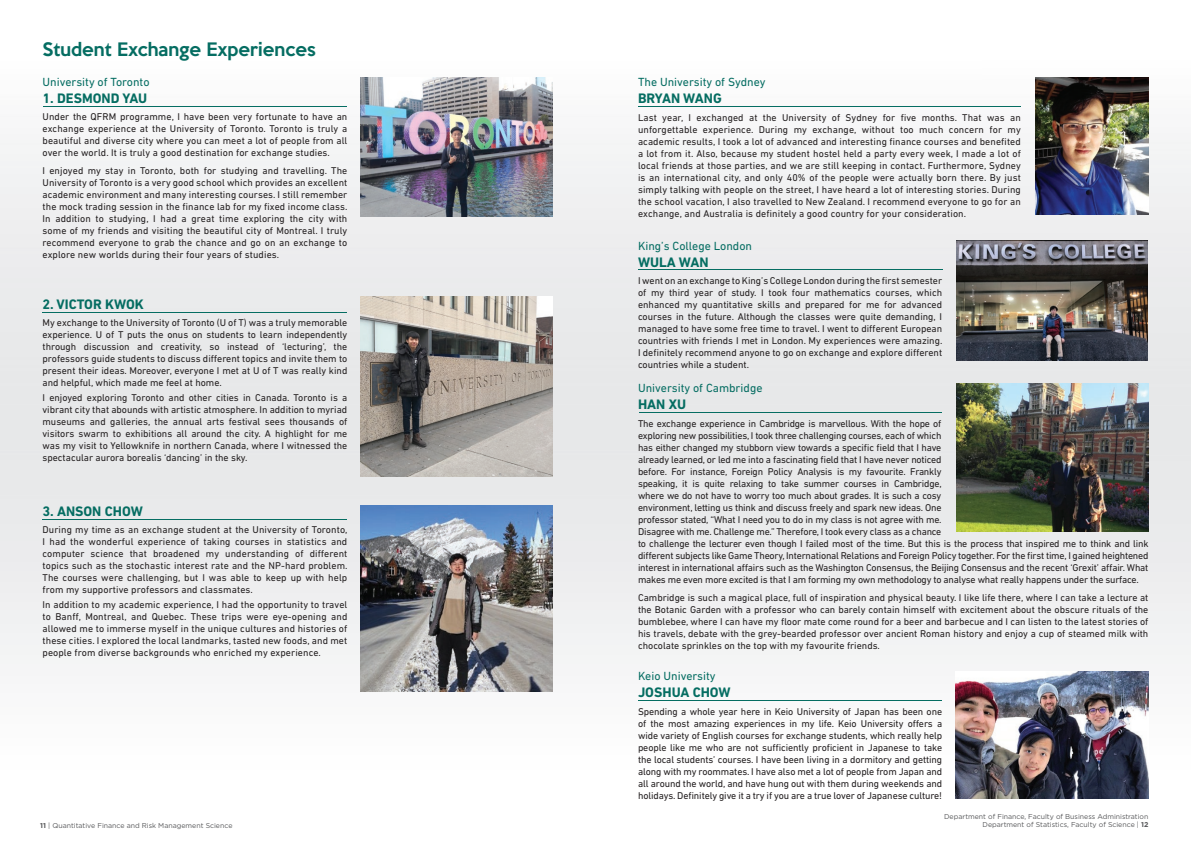
<style>
.page{position:relative;width:1191px;height:842px;background:#fff}
.page>*{position:absolute;margin:0;border:0;box-sizing:border-box;transform-origin:0 0}
.t1{font:500 17px "Keep Calm";color:#056d62}
.t2{font:700 14px "DIN Next LT Pro";color:#056d62}
.t3{font:12px "DIN Next LT Pro";color:#056d62}
.t4{font:10px/12px "DIN Next LT Pro";letter-spacing:-.02em;color:#231f20;text-align:justify}
.t5{font:7px/8.4px "Gotham";color:#57585a;text-align:right}
.s1{font-weight:700}
</style>
<div class="page">
<img style="left:0;top:77px;width:1191px;height:722px">
<hr style="left:43px;top:106px;width:304px;height:1px;background:#056d62">
<hr style="left:43px;top:312px;width:304px;height:1px;background:#056d62">
<hr style="left:43px;top:519px;width:304px;height:1px;background:#056d62">
<img style="left:360px;top:77px;width:193px;height:139px">
<img style="left:360px;top:297px;width:193px;height:179px">
<img style="left:360px;top:506px;width:193px;height:186px">
<hr style="left:638px;top:106px;width:382px;height:1px;background:#056d62">
<img style="left:1035px;top:77px;width:113px;height:137px">
<hr style="left:638px;top:269px;width:304px;height:1px;background:#056d62">
<img style="left:956px;top:241px;width:192px;height:120px">
<hr style="left:638px;top:412px;width:303px;height:1px;background:#056d62">
<img style="left:956px;top:383px;width:192px;height:148px">
<hr style="left:638px;top:700px;width:303px;height:1px;background:#056d62">
<img style="left:955px;top:671px;width:193px;height:128px">
<h1 class="t1" style="left:43px;top:35px;width:275px">Student Exchange Experiences</h1>
<p class="t3" style="left:43px;top:75px;width:109px">University of Toronto</p>
<h2 class="t2" style="left:43px;top:90px;width:106px">1. DESMOND YAU</h2>
<p class="t4" style="left:43px;top:110px;width:306px">Under the QFRM programme, I have been very fortunate to have an exchange experience at the University of Toronto. Toronto is truly a beautiful and diverse city where you can meet a lot of people from all over the world. It is truly a good destination for exchange studies.</p>
<p class="t4" style="left:43px;top:164px;width:306px">I enjoyed my stay in Toronto, both for studying and travelling. The University of Toronto is a very good school which provides an excellent academic environment and many interesting courses. I still remember the mock trading session in the finance lab for my fixed income class.<br>In addition to studying, I had a great time exploring the city with some of my friends and visiting the beautiful city of Montreal. I truly recommend everyone to grab the chance and go on an exchange to explore new worlds during their four years of studies.</p>
<h2 class="t2" style="left:43px;top:296px;width:103px">2. VICTOR KWOK</h2>
<p class="t4" style="left:43px;top:317px;width:306px">My exchange to the University of Toronto (U of T) was a truly memorable experience. U of T puts the onus on students to learn independently through discussion and creativity, so instead of ‘lecturing’, the professors guide students to discuss different topics and invite them to present their ideas. Moreover, everyone I met at U of T was really kind and helpful, which made me feel at home.</p>
<p class="t4" style="left:43px;top:392px;width:306px">I enjoyed exploring Toronto and other cities in Canada. Toronto is a vibrant city that abounds with artistic atmosphere. In addition to myriad museums and galleries, the annual arts festival sees thousands of visitors swarm to exhibitions all around the city. A highlight for me was my visit to Yellowknife in northern Canada, where I witnessed the spectacular aurora borealis ‘dancing’ in the sky.</p>
<h2 class="t2" style="left:43px;top:503px;width:102px">3. ANSON CHOW</h2>
<p class="t4" style="left:43px;top:523px;width:306px">During my time as an exchange student at the University of Toronto, I had the wonderful experience of taking courses in statistics and computer science that broadened my understanding of different topics such as the stochastic interest rate and the NP-hard problem.<br>The courses were challenging, but I was able to keep up with help from my supportive professors and classmates.</p>
<p class="t4" style="left:43px;top:598px;width:306px">In addition to my academic experience, I had the opportunity to travel to Banff, Montreal, and Quebec. These trips were eye-opening and allowed me to immerse myself in the unique cultures and histories of these cities. I explored the local landmarks, tasted new foods, and met people from diverse backgrounds who enriched my experience.</p>
<p class="t3" style="left:638px;top:75px;width:129px">The University of Sydney</p>
<h2 class="t2" style="left:638px;top:90px;width:85px">BRYAN WANG</h2>
<p class="t4" style="left:638px;top:111px;width:384px">Last year, I exchanged at the University of Sydney for five months. That was an unforgettable experience. During my exchange, without too much concern for my academic results, I took a lot of advanced and interesting finance courses and benefited a lot from it. Also, because my student hostel held a party every week, I made a lot of local friends at those parties, and we are still keeping in contact. Furthermore, Sydney is an international city, and only 40% of the people were actually born there. By just simply talking with people on the street, I have heard a lot of interesting stories. During the school vacation, I also travelled to New Zealand. I recommend everyone to go for an exchange, and Australia is definitely a good country for your consideration.</p>
<p class="t3" style="left:638px;top:239px;width:116px">King’s College London</p>
<h2 class="t2" style="left:638px;top:254px;width:72px">WULA WAN</h2>
<p class="t4" style="left:638px;top:275px;width:306px">I went on an exchange to King’s College London during the first semester of my third year of study. I took four mathematics courses, which enhanced my quantitative skills and prepared for me for advanced courses in the future. Although the classes were quite demanding, I managed to have some free time to travel. I went to different European countries with friends I met in London. My experiences were amazing.<br>I definitely recommend anyone to go on exchange and explore different countries while a student.</p>
<p class="t3" style="left:638px;top:381px;width:126px">University of Cambridge</p>
<h2 class="t2" style="left:638px;top:396px;width:50px">HAN XU</h2>
<p class="t4" style="left:638px;top:417px;width:512px;text-align:left">The exchange experience in Cambridge is marvellous. With the hope of<br>exploring new possibilities, I took three challenging courses, each of which<br>has either changed my stubborn view towards a specific field that I have<br>already learned, or led me into a fascinating field that I have never noticed<br>before. For instance, Foreign Policy Analysis is my favourite. Frankly<br>speaking, it is quite relaxing to take summer courses in Cambridge,<br>where we do not have to worry too much about grades. It is such a cosy<br>environment, letting us think and discuss freely and spark new ideas. One<br>professor stated, “What I need you to do in my class is not agree with me.<br>Disagree with me. Challenge me.” Therefore, I took every class as a chance<br>to challenge the lecturer even though I failed most of the time. But this is the process that inspired me to think and link different subjects like Game Theory, International Relations and Foreign Policy together. For the first time, I gained heightened interest in international affairs such as the Washington Consensus, the Beijing Consensus and the recent ‘Grexit’ affair. What makes me even more excited is that I am forming my own methodology to analyse what really happens under the surface.</p>
<p class="t4" style="left:638px;top:591px;width:512px">Cambridge is such a magical place, full of inspiration and physical beauty. I like life there, where I can take a lecture at the Botanic Garden with a professor who can barely contain himself with excitement about the obscure rituals of the bumblebee, where I can have my floor mate come round for a beer and barbecue and I can listen to the latest stories of his travels, debate with the grey-bearded professor over ancient Roman history and enjoy a cup of steamed milk with chocolate sprinkles on the top with my favourite friends.</p>
<p class="t3" style="left:638px;top:669px;width:79px">Keio University</p>
<h2 class="t2" style="left:638px;top:684px;width:94px">JOSHUA CHOW</h2>
<p class="t4" style="left:638px;top:705px;width:306px">Spending a whole year here in Keio University of Japan has been one of the most amazing experiences in my life. Keio University offers a wide variety of English courses for exchange students, which really help people like me who are not sufficiently proficient in Japanese to take the local students’ courses. I have been living in a dormitory and getting along with my roommates. I have also met a lot of people from Japan and all around the world, and have hung out with them during weekends and holidays. Definitely give it a try if you are a true lover of Japanese culture!</p>
<p class="t5" style="left:40px;top:821px;width:194px"><span class="s1">11</span> | Quantitative Finance and Risk Management Science</p>
<p class="t5" style="left:944px;top:812px;width:206px">Department of Finance, Faculty of Business Administration<br>Department of Statistics, Faculty of Science | <span class="s1">12</span></p>
</div>
